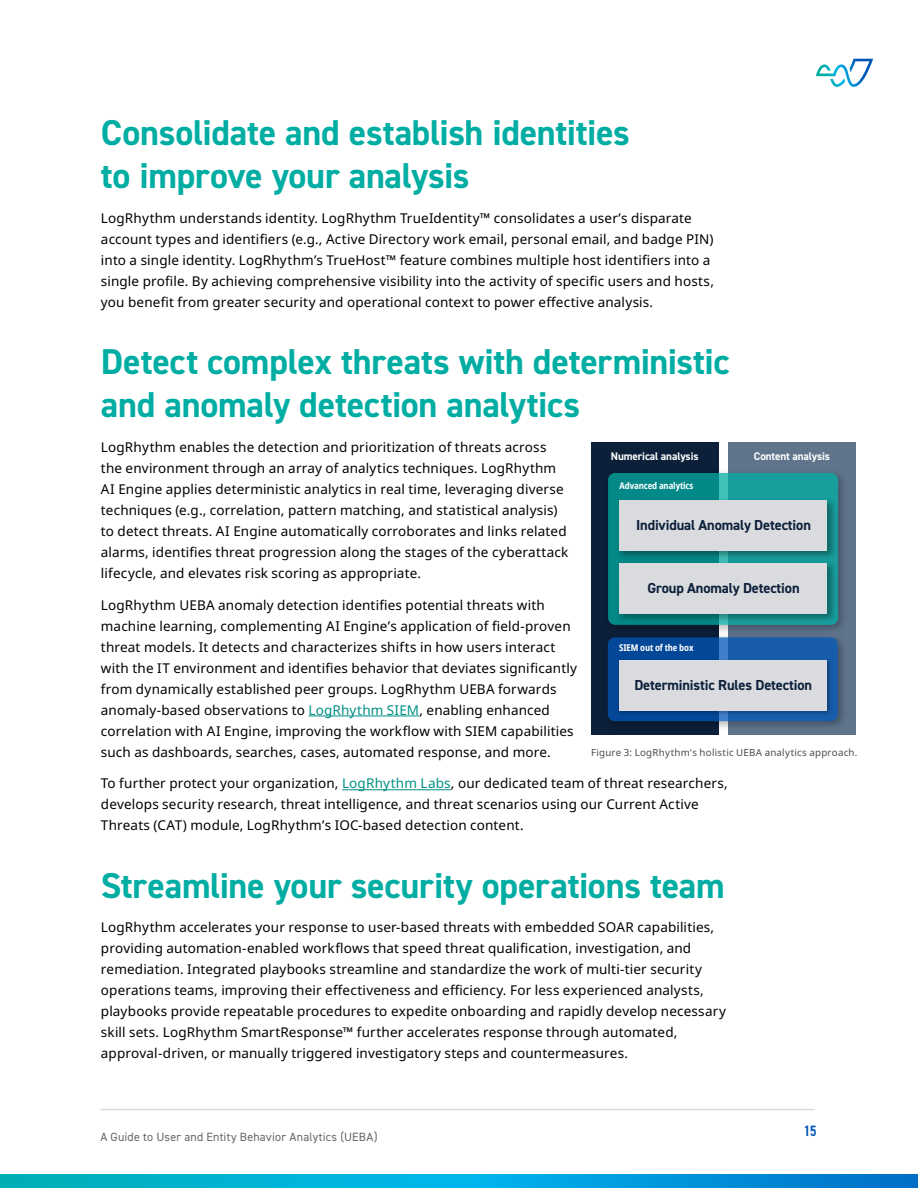
<style>
.page{position:relative;width:918px;height:1188px;background:#fff}
.page>*{position:absolute;margin:0;border:0;box-sizing:border-box;transform-origin:0 0}
.Header__24_Auto{font:700 36px/43.2px "DIN2014";letter-spacing:-.005em;color:#00ada3}
.t1{font:600 condensed 15px "DIN2014";color:#0055b8}
.t2{font:700 14.55px "DIN2014";letter-spacing:-.01em;color:#0c203a}
.Body{font:13.5px/21px "Noto Sans";letter-spacing:.01em;color:#000}
.t3{font:12px "DIN2014";letter-spacing:.015em;color:#666}
.t4{font:700 11.1px "DIN2014";letter-spacing:-.01em;color:#fff}
.Captions__Footnotes{font:9.75px "Noto Sans";letter-spacing:.025em;color:#4d4d4d}
.t5{font:700 condensed 9.3px "Noto Sans";letter-spacing:-.01em;color:#fff}
.s1{color:#008f85}
</style>
<div class="page">
<hr style="left:101px;top:1109px;width:713px;height:1px;background:#dadbde">
<svg style="left:0;top:1174px;width:918px;height:14px;background:#00a2d5"></svg>
<svg style="left:816px;top:59px;width:57px;height:28px"></svg>
<hr style="left:308px;top:716px;width:111px;height:1px;background:#008f85">
<hr style="left:342px;top:789px;width:109px;height:1px;background:#008f85">
<div style="left:591px;top:443px;width:128px;height:292px;background:#0c203a"></div>
<div style="left:728px;top:443px;width:128px;height:292px;background:#60758c"></div>
<img style="left:609px;top:472px;width:235px;height:158px">
<svg style="left:608px;top:473px;width:230px;height:152px;background:#0d9392"></svg>
<img style="left:607px;top:630px;width:237px;height:98px">
<svg style="left:608px;top:637px;width:230px;height:84px;background:#0f52a1"></svg>
<img style="left:613px;top:494px;width:228px;height:63px">
<div style="left:619px;top:501px;width:208px;height:50px;background:#dadbde"></div>
<img style="left:613px;top:557px;width:228px;height:70px">
<div style="left:619px;top:564px;width:208px;height:50px;background:#dadbde"></div>
<img style="left:616px;top:657px;width:218px;height:61px">
<div style="left:619px;top:661px;width:208px;height:50px;background:#dadbde"></div>
<p class="Header__24_Auto" style="left:101px;top:110px;width:531px">Consolidate and establish identities to improve your analysis</p>
<p class="Body" style="left:101px;top:208px;width:615px">LogRhythm understands identity. LogRhythm TrueIdentity™ consolidates a user’s disparate account types and identifiers (e.g., Active Directory work email, personal email, and badge PIN) into a single identity. LogRhythm’s TrueHost™ feature combines multiple host identifiers into a single profile. By achieving comprehensive visibility into the activity of specific users and hosts, you benefit from greater security and operational context to power effective analysis.</p>
<p class="Header__24_Auto" style="left:101px;top:340px;width:630px">Detect complex threats with deterministic and anomaly detection analytics</p>
<p class="Body" style="left:101px;top:437px;width:469px">LogRhythm enables the detection and prioritization of threats across the environment through an array of analytics techniques. LogRhythm AI Engine applies deterministic analytics in real time, leveraging diverse techniques (e.g., correlation, pattern matching, and statistical analysis) to detect threats. AI Engine automatically corroborates and links related alarms, identifies threat progression along the stages of the cyberattack lifecycle, and elevates risk scoring as appropriate.</p>
<p class="Body" style="left:101px;top:595px;width:478px">LogRhythm UEBA anomaly detection identifies potential threats with machine learning, complementing AI Engine’s application of field-proven threat models. It detects and characterizes shifts in how users interact with the IT environment and identifies behavior that deviates significantly from dynamically established peer groups. LogRhythm UEBA forwards anomaly-based observations to <span class="s1">LogRhythm SIEM</span>, enabling enhanced correlation with AI Engine, improving the workflow with SIEM capabilities such as dashboards, searches, cases, automated response, and more.</p>
<p class="Body" style="left:101px;top:773px;width:628px">To further protect your organization, <span class="s1">LogRhythm Labs</span>, our dedicated team of threat researchers, develops security research, threat intelligence, and threat scenarios using our Current Active<br>Threats (CAT) module, LogRhythm’s IOC-based detection content.</p>
<p class="Header__24_Auto" style="left:101px;top:863px;width:625px">Streamline your security operations team</p>
<p class="Body" style="left:101px;top:917px;width:627px">LogRhythm accelerates your response to user-based threats with embedded SOAR capabilities, providing automation-enabled workflows that speed threat qualification, investigation, and remediation. Integrated playbooks streamline and standardize the work of multi-tier security operations teams, improving their effectiveness and efficiency. For less experienced analysts, playbooks provide repeatable procedures to expedite onboarding and rapidly develop necessary skill sets. LogRhythm SmartResponse™ further accelerates response through automated, approval-driven, or manually triggered investigatory steps and countermeasures.</p>
<p class="t4" style="left:611px;top:449px;width:89px">Numerical analysis</p>
<p class="t4" style="left:754px;top:449px;width:78px">Content analysis</p>
<p class="t5" style="left:619px;top:479px;width:75px">Advanced analytics</p>
<p class="t2" style="left:636px;top:515px;width:176px">Individual Anomaly Detection</p>
<p class="t2" style="left:647px;top:578px;width:154px">Group Anomaly Detection</p>
<p class="t5" style="left:619px;top:641px;width:76px">SIEM out of the box</p>
<p class="t2" style="left:634px;top:675px;width:179px">Deterministic Rules Detection</p>
<p class="Captions__Footnotes" style="left:591px;top:746px;width:268px">Figure 3: LogRhythm's holistic UEBA analytics approach.</p>
<p class="t3" style="left:100px;top:1129px;width:279px">A Guide to User and Entity Behavior Analytics (UEBA)</p>
<p class="t1" style="left:804px;top:1121px;width:14px">15</p>
</div>
